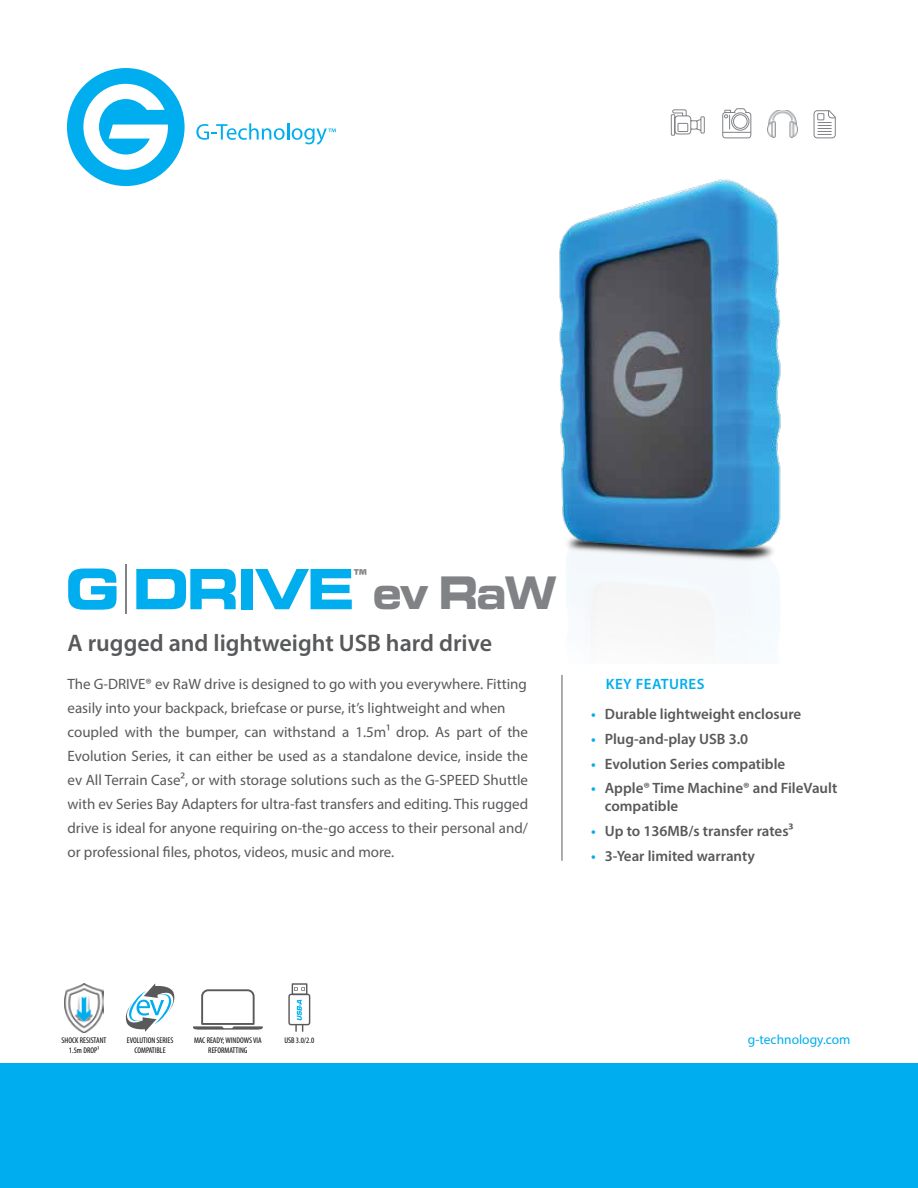
<style>
.page{position:relative;width:918px;height:1188px;background:#fff}
.page>*{position:absolute;margin:0;border:0;box-sizing:border-box;transform-origin:0 0}
.t1{font:55.65px "Eurostile Bold Extended Two";letter-spacing:-.05em;color:#00aeef;scale:.92 1}
.t2{font:45px "Eurostile Bold Extended Two";color:#808285;scale:.87 1}
.t3{font:600 24px "Myriad Pro";color:#58595b}
.t4{font:700 20.55px "Myriad Pro";color:#808285}
.t5{font:15px/24px "Myriad Pro";color:#58595b}
.t6{font:600 15px/18px "Myriad Pro";color:#58595b}
.t7{font:600 15px "Myriad Pro";letter-spacing:.03em;color:#00aeef}
.t8{font:13.5px "Myriad Pro";color:#00aeef}
.t9{font:condensed 8.25px/9.9px "Myriad Pro";color:#000;text-align:center}
.s1{color:#00aeef}
</style>
<div class="page">
<div style="left:0;top:1064px;width:918px;height:124px;background:#00aeef"></div>
<svg style="left:67px;top:68px;width:118px;height:118px"></svg>
<svg style="left:196px;top:123px;width:140px;height:22px"></svg>
<svg style="left:193px;top:989px;width:70px;height:41px"></svg>
<hr style="left:562px;top:675px;width:1px;height:186px;background:#58595b">
<img style="left:559px;top:179px;width:222px;height:472px">
<hr style="left:126px;top:564px;width:1px;height:50px;background:#808285">
<svg style="left:125px;top:983px;width:50px;height:49px"></svg>
<img style="left:65px;top:983px;width:38px;height:49px">
<svg style="left:288px;top:983px;width:22px;height:48px"></svg>
<svg style="left:670px;top:109px;width:35px;height:27px"></svg>
<svg style="left:722px;top:108px;width:30px;height:31px"></svg>
<svg style="left:813px;top:110px;width:23px;height:29px"></svg>
<img style="left:767px;top:110px;width:30px;height:27px">
<h1 class="t1" style="left:65px;top:550px;width:316px">G DRIVE</h1>
<h3 class="t4" style="left:354px;top:563px;width:15px">™</h3>
<h2 class="t2" style="left:373px;top:561px;width:213px">ev RaW</h2>
<h3 class="t3" style="left:68px;top:628px;width:426px">A rugged and lightweight USB hard drive</h3>
<p class="t5" style="left:68px;top:672px;width:462px">The G-DRIVE® ev RaW drive is designed to go with you everywhere. Fitting easily into your backpack, briefcase or purse, it’s lightweight and when coupled with the bumper, can withstand a 1.5m1 drop. As part of the Evolution Series, it can either be used as a standalone device, inside the ev All Terrain Case2, or with storage solutions such as the G-SPEED Shuttle with ev Series Bay Adapters for ultra-fast transfers and editing. This rugged drive is ideal for anyone requiring on-the-go access to their personal and/ or professional files, photos, videos, music and more.</p>
<p class="t7" style="left:606px;top:675px;width:100px">KEY FEATURES</p>
<p class="t6" style="left:591px;top:705px;width:211px"><span class="s1">•</span> Durable lightweight enclosure</p>
<p class="t6" style="left:591px;top:730px;width:159px"><span class="s1">•</span> Plug-and-play USB 3.0</p>
<p class="t6" style="left:591px;top:754px;width:196px"><span class="s1">•</span> Evolution Series compatible</p>
<p class="t6" style="left:605px;top:779px;width:234px;text-indent:-14px"><span class="s1">•</span> Apple® Time Machine® and FileVault compatible</p>
<p class="t6" style="left:591px;top:822px;width:204px"><span class="s1">•</span> Up to 136MB/s transfer rates3</p>
<p class="t6" style="left:591px;top:847px;width:165px"><span class="s1">•</span> 3-Year limited warranty</p>
<p class="t9" style="left:62px;top:1036px;width:46px">SHOCK RESISTANT<br>1.5m DROP1</p>
<p class="t9" style="left:285px;top:1036px;width:31px">USB 3.0/2.0</p>
<p class="t9" style="left:127px;top:1036px;width:48px">EVOLUTION SERIES<br>COMPATIBLE</p>
<p class="t9" style="left:194px;top:1036px;width:69px">MAC READY; WINDOWS VIA<br>REFORMATTING</p>
<p class="t8" style="left:748px;top:1032px;width:104px">g-technology.com</p>
</div>
